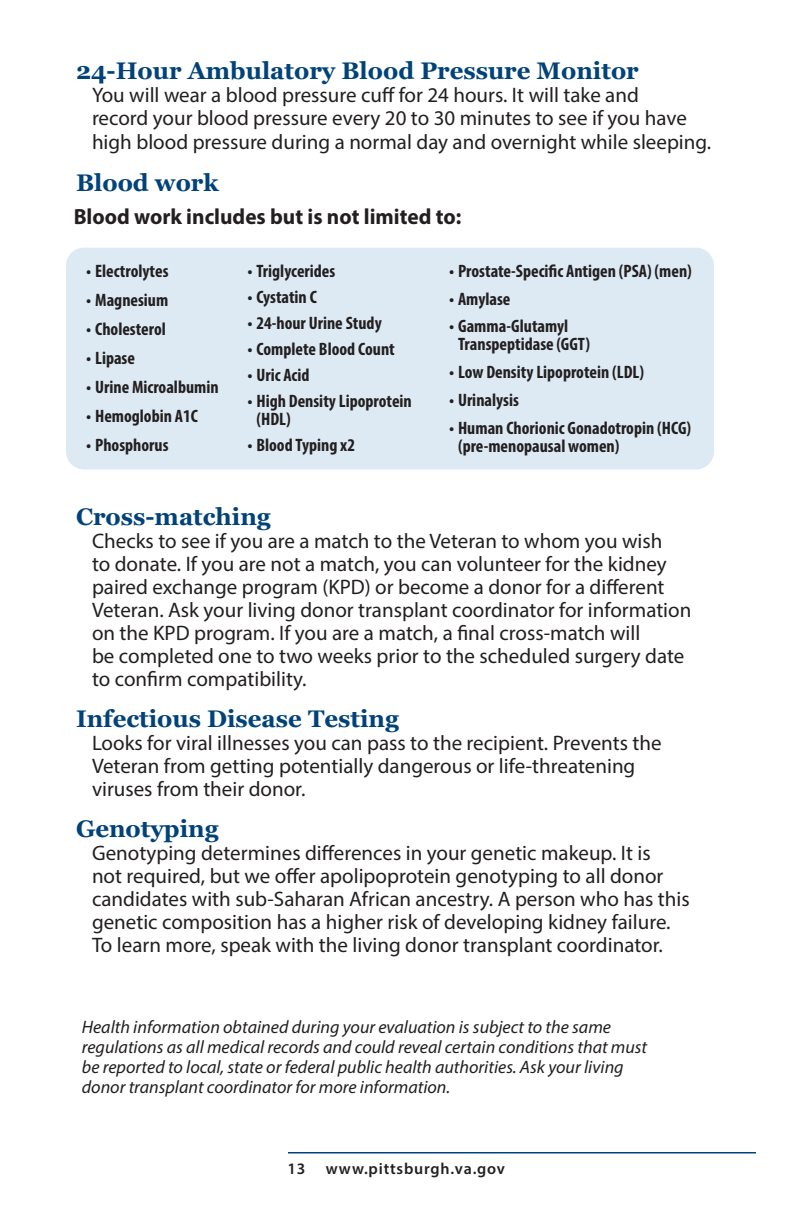
<style>
.page{position:relative;width:792px;height:1224px;background:#fff}
.page>*{position:absolute;margin:0;border:0;box-sizing:border-box;transform-origin:0 0}
.t1{font:700 24px "Georgia";color:#004279}
.t2{font:700 22px "Myriad Pro";color:#231f20}
.t3{font:21px/23px "Myriad Pro";color:#231f20}
.t4{font:700 condensed 18px/18px "Myriad Pro";color:#231f20}
.t5{font:italic 18px/20px "Myriad Pro";color:#231f20}
.t6{font:600 16px "Myriad Pro";letter-spacing:.05em;color:#231f20}
</style>
<div class="page">
<hr style="left:288px;top:1152px;width:468px;height:2px;background:#004279">
<hr style="left:0;top:36px;width:1px;height:302px;background:#004279">
<svg style="left:0;top:36px;width:1px;height:119px"></svg>
<div style="left:66px;top:248px;width:648px;height:221px;background:#ddeaf4;border-radius:18px"></div>
<p class="t1" style="left:76px;top:55px;width:564px">24-Hour Ambulatory Blood Pressure Monitor</p>
<p class="t3" style="left:92px;top:82px;width:621px;line-height:23.6px">You will wear a blood pressure cuff for 24 hours. It will take and<br>record your blood pressure every 20 to 30 minutes to see if you have high blood pressure during a normal day and overnight while sleeping.</p>
<p class="t1" style="left:76px;top:167px;width:144px">Blood work</p>
<p class="t2" style="left:74px;top:202px;width:389px">Blood work includes but is not limited to:</p>
<p class="t4" style="left:86px;top:262px;width:84px">• Electrolytes</p>
<p class="t4" style="left:86px;top:291px;width:84px">• Magnesium</p>
<p class="t4" style="left:86px;top:320px;width:81px">• Cholesterol</p>
<p class="t4" style="left:86px;top:349px;width:50px">• Lipase</p>
<p class="t4" style="left:86px;top:378px;width:134px">• Urine Microalbumin</p>
<p class="t4" style="left:86px;top:407px;width:113px">• Hemoglobin A1C</p>
<p class="t4" style="left:86px;top:436px;width:84px">• Phosphorus</p>
<p class="t4" style="left:247px;top:262px;width:89px">• Triglycerides</p>
<p class="t4" style="left:247px;top:288px;width:71px">• Cystatin C</p>
<p class="t4" style="left:247px;top:314px;width:136px">• 24-hour Urine Study</p>
<p class="t4" style="left:247px;top:340px;width:149px">• Complete Blood Count</p>
<p class="t4" style="left:247px;top:366px;width:63px">• Uric Acid</p>
<p class="t4" style="left:256px;top:392px;width:157px;text-indent:-9px">• High Density Lipoprotein (HDL)</p>
<p class="t4" style="left:247px;top:436px;width:109px">• Blood Typing x2</p>
<p class="t4" style="left:449px;top:262px;width:244px">• Prostate-Specific Antigen (PSA) (men)</p>
<p class="t4" style="left:449px;top:289px;width:63px">• Amylase</p>
<p class="t4" style="left:458px;top:317px;width:134px;text-indent:-9px">• Gamma-Glutamyl<br>Transpeptidase (GGT)</p>
<p class="t4" style="left:449px;top:363px;width:196px">• Low Density Lipoprotein (LDL)</p>
<p class="t4" style="left:449px;top:391px;width:71px">• Urinalysis</p>
<p class="t4" style="left:458px;top:418px;width:235px;text-indent:-9px">• Human Chorionic Gonadotropin (HCG) (pre-menopausal women)</p>
<p class="t1" style="left:76px;top:501px;width:196px">Cross-matching</p>
<p class="t3" style="left:92px;top:529px;width:601px">Checks to see if you are a match to the Veteran to whom you wish<br>to donate. If you are not a match, you can volunteer for the kidney paired exchange program (KPD) or become a donor for a different Veteran. Ask your living donor transplant coordinator for information on the KPD program. If you are a match, a final cross-match will<br>be completed one to two weeks prior to the scheduled surgery date to confirm compatibility.</p>
<p class="t1" style="left:76px;top:703px;width:324px">Infectious Disease Testing</p>
<p class="t3" style="left:92px;top:731px;width:571px">Looks for viral illnesses you can pass to the recipient. Prevents the<br>Veteran from getting potentially dangerous or life-threatening viruses from their donor.</p>
<p class="t1" style="left:76px;top:813px;width:144px">Genotyping</p>
<p class="t3" style="left:92px;top:841px;width:599px">Genotyping determines differences in your genetic makeup. It is<br>not required, but we offer apolipoprotein genotyping to all donor candidates with sub-Saharan African ancestry. A person who has this genetic composition has a higher risk of developing kidney failure.<br>To learn more, speak with the living donor transplant coordinator.</p>
<p class="t5" style="left:82px;top:1017px;width:567px">Health information obtained during your evaluation is subject to the same regulations as all medical records and could reveal certain conditions that must be reported to local, state or federal public health authorities. Ask your living donor transplant coordinator for more information.</p>
<p class="t6" style="left:288px;top:1159px;width:19px">13</p>
<p class="t6" style="left:326px;top:1159px;width:181px">www.pittsburgh.va.gov</p>
</div>
